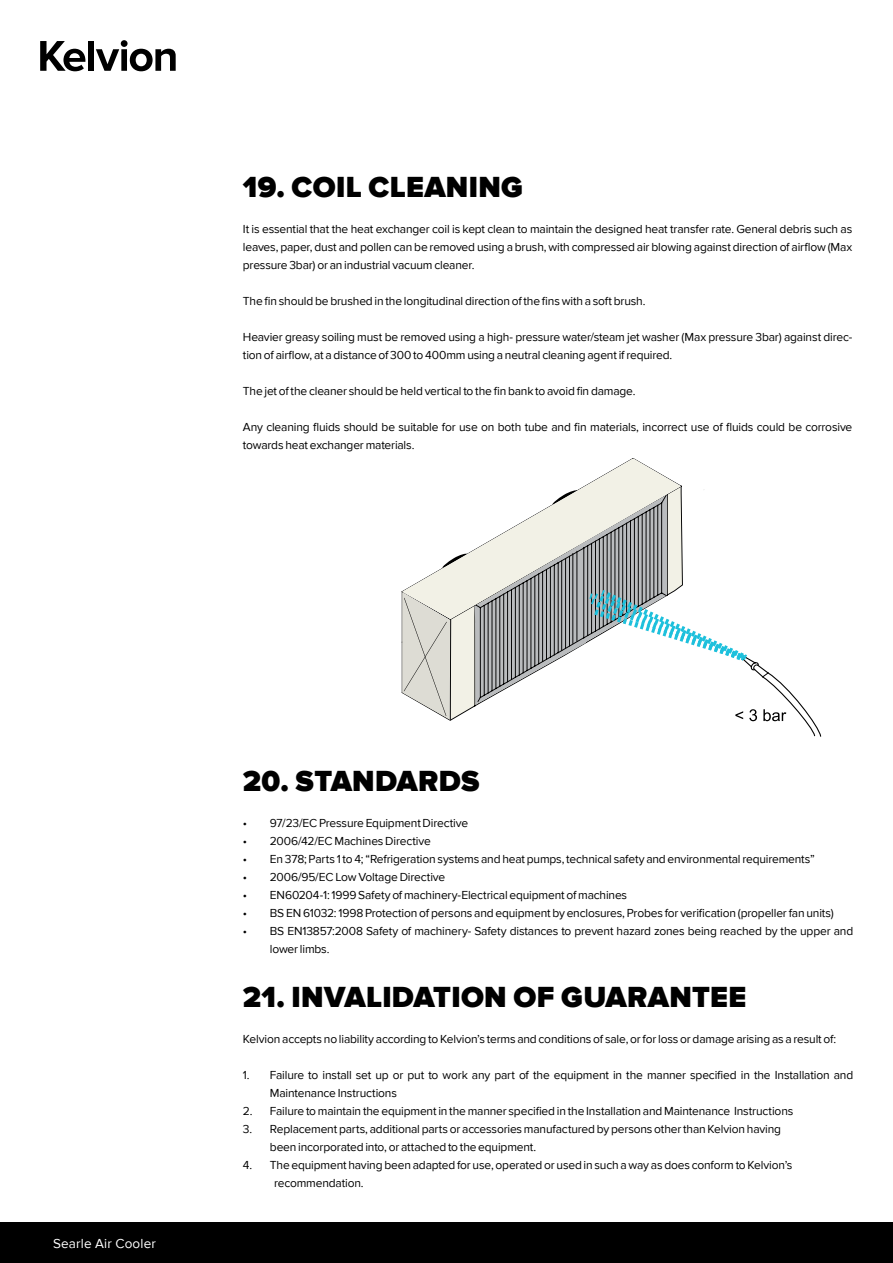
<style>
.page{position:relative;width:893px;height:1263px;background:#fff}
.page>*{position:absolute;margin:0;border:0;box-sizing:border-box;transform-origin:0 0}
.t1{font:900 30px "Proxima Nova";letter-spacing:.01em;color:#000}
.t2{font:13.5px "Proxima Nova";letter-spacing:.015em;color:#fff}
.t3{font:12px/18px "Proxima Nova";letter-spacing:-.015em;color:#000}
</style>
<div class="page">
<div style="left:0;top:1222px;width:893px;height:41px;background:#000"></div>
<svg style="left:40px;top:41px;width:45px;height:30px"></svg>
<div style="left:88px;top:41px;width:6px;height:30px;background:#000"></div>
<svg style="left:96px;top:40px;width:80px;height:31px"></svg>
<svg style="left:402px;top:458px;width:420px;height:279px"></svg>
<h1 class="t1" style="left:243px;top:169px;width:281px">19. COIL CLEANING</h1>
<p class="t3" style="left:243px;top:220px;width:611px;text-align:justify">It is essential that the heat exchanger coil is kept clean to maintain the designed heat transfer rate. General debris such as leaves, paper, dust and pollen can be removed using a brush, with compressed air blowing against direction of airflow (Max pressure 3bar) or an industrial vacuum cleaner.</p>
<p class="t3" style="left:243px;top:292px;width:404px">The fin should be brushed in the longitudinal direction of the fins with a soft brush.</p>
<p class="t3" style="left:243px;top:328px;width:611px">Heavier greasy soiling must be removed using a high- pressure water/steam jet washer (Max pressure 3bar) against direc&shy;tion of airflow, at a distance of 300 to 400mm using a neutral cleaning agent if required.</p>
<p class="t3" style="left:243px;top:382px;width:394px">The jet of the cleaner should be held vertical to the fin bank to avoid fin damage.</p>
<p class="t3" style="left:243px;top:418px;width:611px">Any cleaning fluids should be suitable for use on both tube and fin materials, incorrect use of fluids could be corrosive towards heat exchanger materials.</p>
<p class="t2" style="left:53px;top:1236px;width:104px">Searle Air Cooler</p>
<h1 class="t1" style="left:243px;top:763px;width:238px">20. STANDARDS</h1>
<p class="t3" style="left:243px;top:814px;width:227px">• 97/23/EC Pressure Equipment Directive</p>
<p class="t3" style="left:243px;top:832px;width:189px">• 2006/42/EC Machines Directive</p>
<p class="t3" style="left:243px;top:850px;width:573px">• En 378; Parts 1 to 4; “Refrigeration systems and heat pumps, technical safety and environmental requirements”</p>
<p class="t3" style="left:243px;top:868px;width:204px">• 2006/95/EC Low Voltage Directive</p>
<p class="t3" style="left:243px;top:886px;width:386px">• EN60204-1: 1999 Safety of machinery-Electrical equipment of machines</p>
<p class="t3" style="left:243px;top:904px;width:592px">• BS EN 61032: 1998 Protection of persons and equipment by enclosures, Probes for verification (propeller fan units)</p>
<p class="t3" style="left:270px;top:922px;width:585px;text-indent:-27px">• BS EN13857:2008 Safety of machinery- Safety distances to prevent hazard zones being reached by the upper and lower limbs.</p>
<h1 class="t1" style="left:243px;top:979px;width:505px">21. INVALIDATION OF GUARANTEE</h1>
<p class="t3" style="left:243px;top:1030px;width:595px">Kelvion accepts no liability according to Kelvion’s terms and conditions of sale, or for loss or damage arising as a result of:</p>
<p class="t3" style="left:270px;top:1066px;width:585px;text-indent:-27px">1. Failure to install set up or put to work any part of the equipment in the manner specified in the Installation and<br>Maintenance Instructions</p>
<p class="t3" style="left:243px;top:1102px;width:552px">2. Failure to maintain the equipment in the manner specified in the Installation and Maintenance Instructions</p>
<p class="t3" style="left:270px;top:1120px;width:513px;text-indent:-27px">3. Replacement parts, additional parts or accessories manufactured by persons other than Kelvion having been incorporated into, or attached to the equipment.</p>
<p class="t3" style="left:274px;top:1156px;width:520px;text-indent:-31px">4. The equipment having been adapted for use, operated or used in such a way as does conform to Kelvion’s recommendation.</p>
</div>
